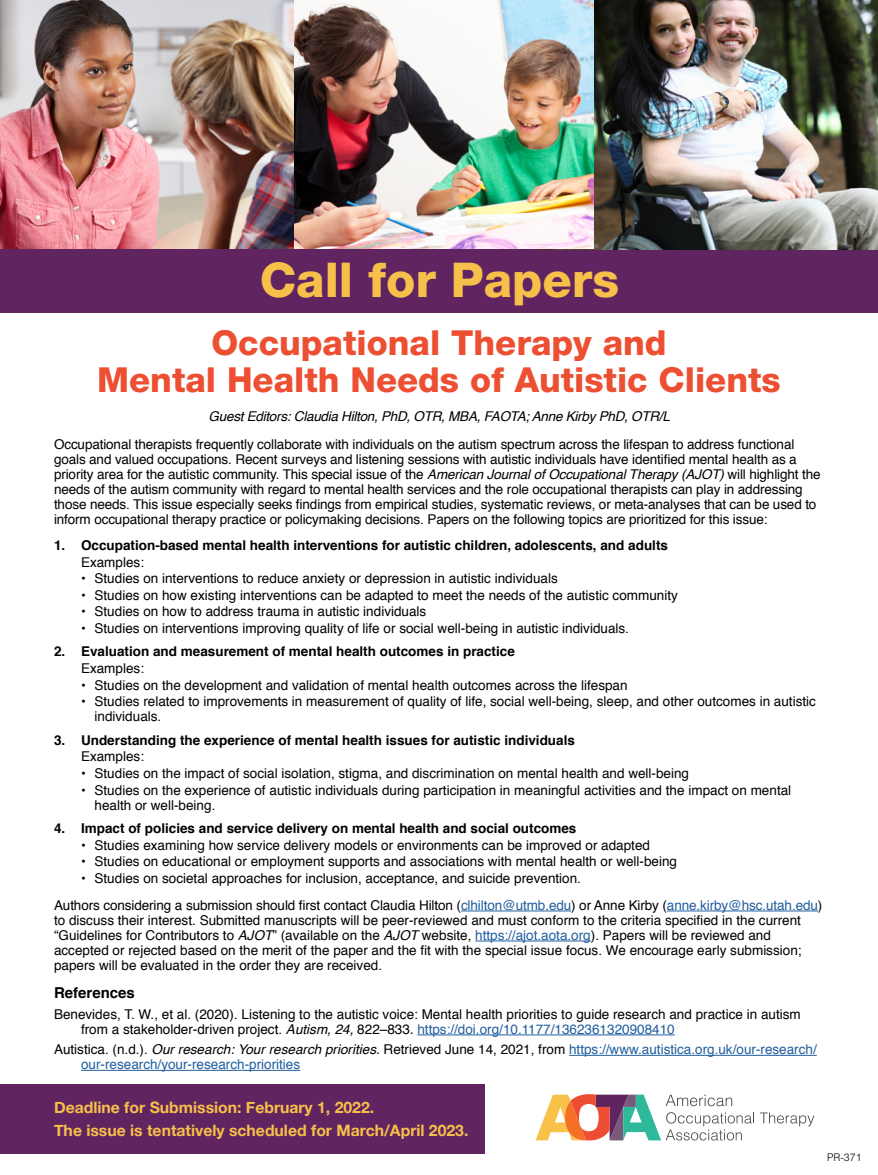
<style>
.page{position:relative;width:878px;height:1175px;background:#fff}
.page>*{position:absolute;margin:0;border:0;box-sizing:border-box;transform-origin:0 0}
.t1{font:800 48px "Helvetica Neue";color:#f7c04a}
.t2{font:800 34.5px/37.5px "Helvetica Neue";color:#ed4f32;text-align:center}
.t3{font:700 15.75px/22.5px "Helvetica Neue";color:#f7c04a}
.t4{font:700 15px "Helvetica";color:#000}
.t5{font:13.5px/15px "Helvetica";color:#000}
.t6{font:700 13.5px "Helvetica";color:#000}
.t7{font:13.5px/15px "Helvetica";color:#215e9e}
.t8{font:italic 13.5px "Helvetica";letter-spacing:-.02em;color:#000}
.t9{font:300 10.5px "Helvetica";color:#000}
.s1{font-style:italic}
.s2{color:#215e9e}
.s3{color:#000}
.s4{font-style:italic;color:#000}
</style>
<div class="page">
<div style="left:0;top:244px;width:878px;height:69px;background:#602461"></div>
<hr style="left:461px;top:910px;width:110px;height:1px;background:#215e9e">
<hr style="left:667px;top:910px;width:150px;height:1px;background:#215e9e">
<hr style="left:475px;top:940px;width:115px;height:1px;background:#215e9e">
<hr style="left:417px;top:1034px;width:257px;height:1px;background:#215e9e">
<hr style="left:569px;top:1055px;width:247px;height:1px;background:#215e9e">
<hr style="left:81px;top:1070px;width:219px;height:1px;background:#215e9e">
<img style="left:0;top:0;width:294px;height:248px">
<img style="left:539px;top:0;width:339px;height:249px">
<img style="left:294px;top:0;width:299px;height:248px">
<svg style="left:535px;top:1094px;width:279px;height:46px"></svg>
<div style="left:0;top:1084px;width:484px;height:70px;background:#602461"></div>
<h1 class="t1" style="left:260px;top:251px;width:361px">Call for Papers</h1>
<h2 class="t2" style="left:97px;top:323px;width:685px">Occupational Therapy and<br>Mental Health Needs of Autistic Clients</h2>
<p class="t8" style="left:209px;top:405px;width:462px">Guest Editors: Claudia Hilton, PhD, OTR, MBA, FAOTA; Anne Kirby PhD, OTR/L</p>
<p class="t5" style="left:54px;top:437px;width:768px">Occupational therapists frequently collaborate with individuals on the autism spectrum across the lifespan to address functional goals and valued occupations. Recent surveys and listening sessions with autistic individuals have identified mental health as a priority area for the autistic community. This special issue of the <span class="s1">American Journal of Occupational Therapy (AJOT)</span> will highlight the needs of the autism community with regard to mental health services and the role occupational therapists can play in addressing those needs. This issue especially seeks findings from empirical studies, systematic reviews, or meta-analyses that can be used to inform occupational therapy practice or policymaking decisions. Papers on the following topics are prioritized for this issue:</p>
<p class="t6" style="left:54px;top:534px;width:615px">1. Occupation-based mental health interventions for autistic children, adolescents, and adults</p>
<p class="t5" style="left:81px;top:554px;width:65px">Examples:</p>
<p class="t5" style="left:81px;top:571px;width:478px">• Studies on interventions to reduce anxiety or depression in autistic individuals</p>
<p class="t5" style="left:81px;top:588px;width:598px">• Studies on how existing interventions can be adapted to meet the needs of the autistic community</p>
<p class="t5" style="left:81px;top:604px;width:347px">• Studies on how to address trauma in autistic individuals</p>
<p class="t5" style="left:81px;top:621px;width:549px">• Studies on interventions improving quality of life or social well-being in autistic individuals.</p>
<p class="t6" style="left:54px;top:640px;width:462px">2. Evaluation and measurement of mental health outcomes in practice</p>
<p class="t5" style="left:81px;top:661px;width:65px">Examples:</p>
<p class="t5" style="left:81px;top:678px;width:548px">• Studies on the development and validation of mental health outcomes across the lifespan</p>
<p class="t5" style="left:95px;top:694px;width:723px;text-indent:-14px">• Studies related to improvements in measurement of quality of life, social well-being, sleep, and other outcomes in autistic individuals.</p>
<p class="t6" style="left:54px;top:729px;width:522px">3. Understanding the experience of mental health issues for autistic individuals</p>
<p class="t5" style="left:81px;top:749px;width:65px">Examples:</p>
<p class="t5" style="left:81px;top:766px;width:609px">• Studies on the impact of social isolation, stigma, and discrimination on mental health and well-being</p>
<p class="t5" style="left:95px;top:782px;width:698px;text-indent:-14px">• Studies on the experience of autistic individuals during participation in meaningful activities and the impact on mental health or well-being.</p>
<p class="t6" style="left:54px;top:817px;width:524px">4. Impact of policies and service delivery on mental health and social outcomes</p>
<p class="t5" style="left:81px;top:837px;width:570px">• Studies examining how service delivery models or environments can be improved or adapted</p>
<p class="t5" style="left:81px;top:854px;width:597px">• Studies on educational or employment supports and associations with mental health or well-being</p>
<p class="t5" style="left:54px;top:865px;width:769px;line-height:27.2px;text-indent:27px">• Studies on societal approaches for inclusion, acceptance, and suicide prevention.<br>Authors considering a submission should first contact Claudia Hilton (<span class="s2">clhilton@utmb.edu</span>) or Anne Kirby (<span class="s2">anne.kirby@hsc.utah.edu</span>)</p>
<p class="t5" style="left:54px;top:913px;width:749px">to discuss their interest. Submitted manuscripts will be peer-reviewed and must conform to the criteria specified in the current “Guidelines for Contributors to <span class="s1">AJOT</span>” (available on the <span class="s1">AJOT</span> website, <span class="s2">https://ajot.aota.org</span>). Papers will be reviewed and accepted or rejected based on the merit of the paper and the fit with the special issue focus. We encourage early submission; papers will be evaluated in the order they are received.</p>
<p class="t4" style="left:54px;top:981px;width:82px">References</p>
<p class="t5" style="left:81px;top:1007px;width:721px;text-indent:-27px">Benevides, T. W., et al. (2020). Listening to the autistic voice: Mental health priorities to guide research and practice in autism from a stakeholder-driven project. <span class="s1">Autism, 24,</span> 822–833<span class="s1">.</span> <span class="s2">https://doi.org/10.1177/1362361320908410</span></p>
<p class="t7" style="left:81px;top:1042px;width:737px;text-indent:-27px"><span class="s3">Autistica. (n.d.).</span> <span class="s4">Our research: Your research priorities.</span> <span class="s3">Retrieved June 14, 2021, from</span> https://www.autistica.org.uk/our-research/ our-research/your-research-priorities</p>
<p class="t3" style="left:54px;top:1096px;width:416px">Deadline for Submission: February 1, 2022.<br>The issue is tentatively scheduled for March/April 2023.</p>
<p class="t9" style="left:827px;top:1151px;width:36px">PR-371</p>
</div>
